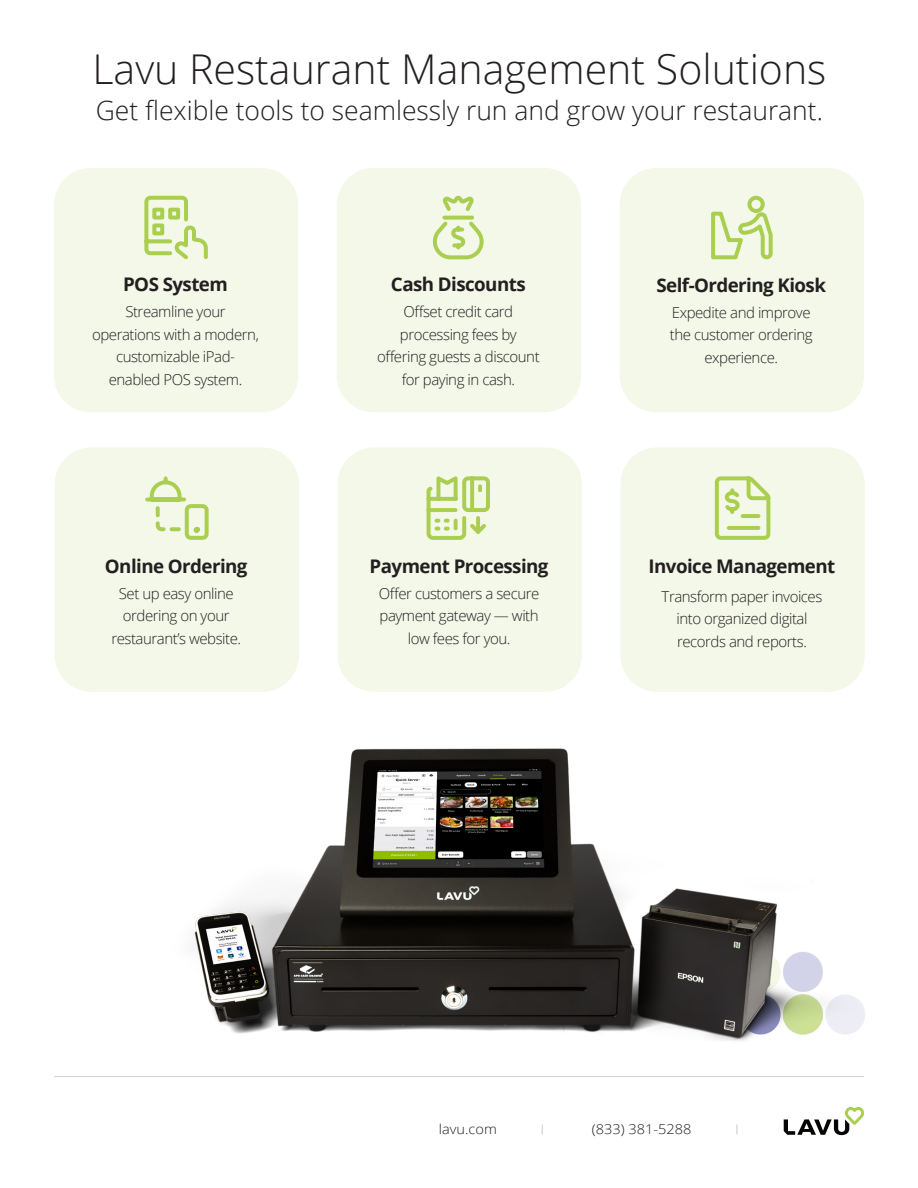
<style>
.page{position:relative;width:918px;height:1188px;background:#fff}
.page>*{position:absolute;margin:0;border:0;box-sizing:border-box;transform-origin:0 0}
.t1{font:300 41.1px "Open Sans";color:#231f20}
.t2{font:300 26.4px "Open Sans";color:#231f20}
.t3{font:700 18.75px "Open Sans";letter-spacing:-.03em;color:#231f20}
.t4{font:300 15px/22.5px "Open Sans";letter-spacing:-.03em;color:#231f20;text-align:center}
.t5{font:300 13.5px "Open Sans";color:#231f20;scale:1.08 1}
.t6{font:300 9.75px "Open Sans";color:#b2b3b7;scale:1.5 1}
</style>
<div class="page">
<div style="left:54px;top:168px;width:244px;height:244px;background:#f3f8e9;border-radius:36px"></div>
<div style="left:337px;top:168px;width:244px;height:244px;background:#f3f8e9;border-radius:36px"></div>
<div style="left:620px;top:168px;width:244px;height:244px;background:#f3f8e9;border-radius:36px"></div>
<div style="left:55px;top:448px;width:244px;height:244px;background:#f3f8e9;border-radius:36px"></div>
<div style="left:338px;top:448px;width:244px;height:244px;background:#f3f8e9;border-radius:36px"></div>
<div style="left:620px;top:448px;width:245px;height:244px;background:#f3f8e9;border-radius:36px"></div>
<svg style="left:427px;top:476px;width:63px;height:64px"></svg>
<svg style="left:433px;top:196px;width:51px;height:63px"></svg>
<svg style="left:145px;top:476px;width:64px;height:64px"></svg>
<svg style="left:715px;top:476px;width:55px;height:64px"></svg>
<svg style="left:144px;top:196px;width:64px;height:63px"></svg>
<div style="left:748px;top:196px;width:17px;height:17px;border:4px solid #aace4f;border-radius:50%"></div>
<svg style="left:711px;top:210px;width:62px;height:49px"></svg>
<img style="left:194px;top:748px;width:671px;height:293px">
<hr style="left:54px;top:1076px;width:810px;height:1px;background:#d1d2d4">
<svg style="left:784px;top:1107px;width:80px;height:28px"></svg>
<p class="t1" style="left:93px;top:41px;width:735px">Lavu Restaurant Management Solutions</p>
<p class="t2" style="left:96px;top:92px;width:729px">Get flexible tools to seamlessly run and grow your restaurant.</p>
<p class="t3" style="left:123px;top:271px;width:106px">POS System</p>
<p class="t4" style="left:92px;top:300px;width:168px">Streamline your operations with a modern, customizable iPad&shy;enabled POS system.</p>
<p class="t3" style="left:105px;top:553px;width:144px">Online Ordering</p>
<p class="t4" style="left:111px;top:582px;width:131px">Set up easy online ordering on your restaurant’s website.</p>
<p class="t3" style="left:391px;top:271px;width:136px">Cash Discounts</p>
<p class="t4" style="left:377px;top:300px;width:164px">Offset credit card processing fees by offering guests a discount for paying in cash.</p>
<p class="t3" style="left:370px;top:553px;width:180px">Payment Processing</p>
<p class="t4" style="left:379px;top:582px;width:162px">Offer customers a secure payment gateway — with low fees for you.</p>
<p class="t3" style="left:657px;top:272px;width:171px">Self-Ordering Kiosk</p>
<p class="t4" style="left:670px;top:301px;width:144px">Expedite and improve the customer ordering experience.</p>
<p class="t3" style="left:649px;top:552px;width:188px">Invoice Management</p>
<p class="t4" style="left:662px;top:585px;width:162px">Transform paper invoices into organized digital records and reports.</p>
<p class="t5" style="left:439px;top:1120px;width:55px">lavu.com</p>
<p class="t6" style="left:539px;top:1121px;width:7px">|</p>
<p class="t5" style="left:592px;top:1120px;width:94px">(833) 381-5288</p>
<p class="t6" style="left:733px;top:1121px;width:7px">|</p>
</div>
